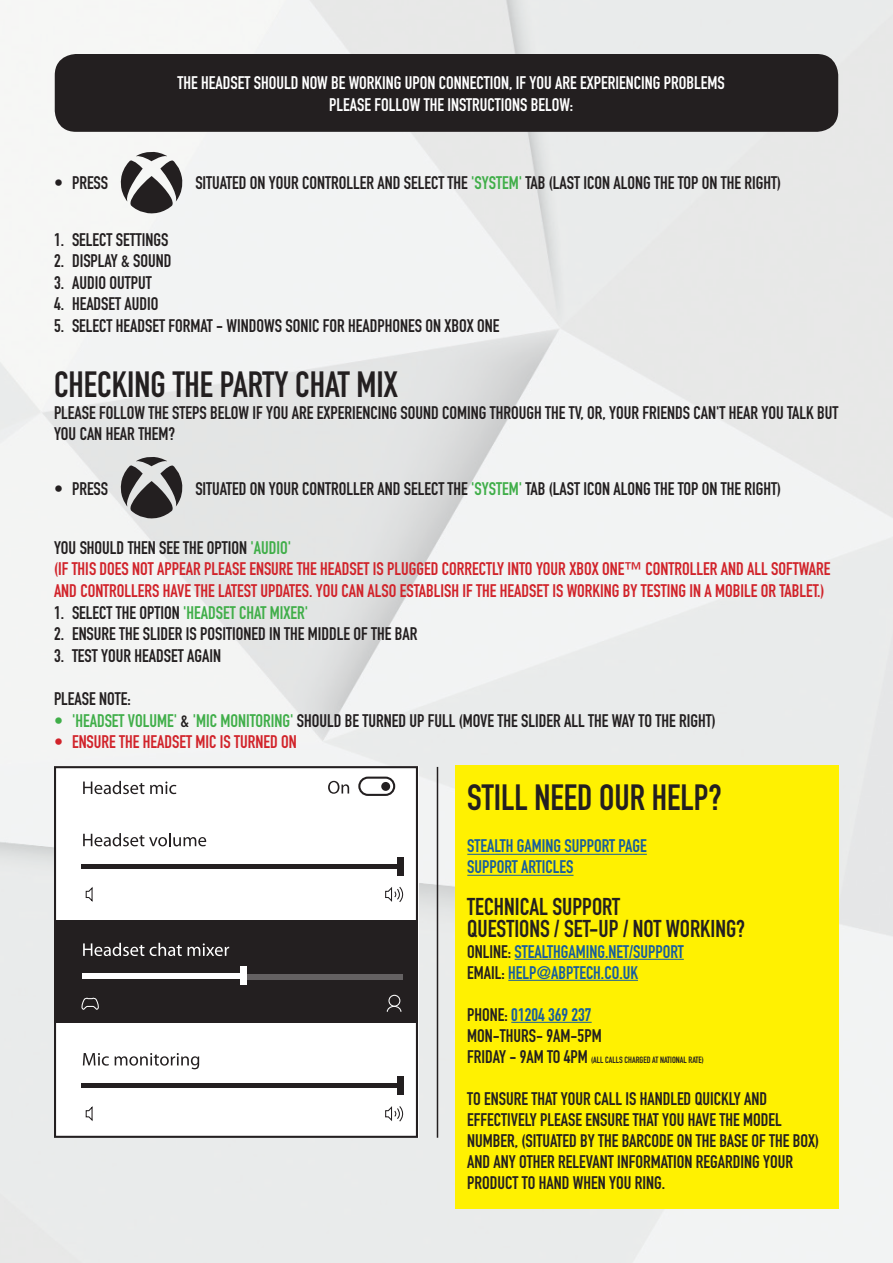
<style>
.page{position:relative;width:893px;height:1263px;background:#fff}
.page>*{position:absolute;margin:0;border:0;box-sizing:border-box;transform-origin:0 0}
.t1{font:700 36px "DIN Condensed";color:#231f20}
.t2{font:700 24px "DIN Condensed";color:#231f20}
.t3{font:700 18px/21.3px "DIN Condensed";color:#231f20}
.t4{font:700 18px/21.6px "DIN Condensed";color:#d1232a}
.t5{font:700 18px "DIN Condensed";color:#175d9e}
.t6{font:700 18px "DIN Condensed";color:#fff}
.t7{font:700 18px "DIN Condensed";color:#40ae49}
.t8{font:700 9px "DIN Condensed";color:#231f20}
.s1{color:#40ae49}
.s2{color:#231f20}
.s3{font-size:18px}
</style>
<div class="page">
<img style="left:0;top:0;width:893px;height:1263px">
<div style="left:455px;top:766px;width:384px;height:443px;background:#fff101"></div>
<div style="left:55px;top:54px;width:783px;height:78px;background:#231f20;border-radius:21px"></div>
<svg style="left:120px;top:151px;width:63px;height:63px"></svg>
<svg style="left:120px;top:456px;width:63px;height:63px;background:#828181"></svg>
<hr style="left:467px;top:854px;width:180px;height:1px;background:#175d9e">
<hr style="left:467px;top:875px;width:106px;height:1px;background:#175d9e">
<hr style="left:515px;top:959px;width:169px;height:1px;background:#175d9e">
<hr style="left:508px;top:980px;width:130px;height:1px;background:#175d9e">
<hr style="left:511px;top:1022px;width:81px;height:1px;background:#175d9e">
<div style="left:54px;top:766px;width:364px;height:372px;background:#fff"></div>
<div style="left:54px;top:766px;width:364px;height:372px;border:2px solid #231f20"></div>
<div style="left:55px;top:921px;width:362px;height:102px;background:#231f20"></div>
<div style="left:82px;top:864px;width:319px;height:5px;background:#231f20"></div>
<div style="left:397px;top:857px;width:6px;height:18px;background:#231f20"></div>
<div style="left:82px;top:974px;width:159px;height:5px;background:#fff"></div>
<div style="left:242px;top:974px;width:161px;height:5px;background:#646162"></div>
<div style="left:240px;top:967px;width:6px;height:18px;background:#fff"></div>
<div style="left:82px;top:1083px;width:319px;height:5px;background:#231f20"></div>
<div style="left:397px;top:1076px;width:6px;height:18px;background:#231f20"></div>
<div style="left:358px;top:777px;width:37px;height:19px;border:2px solid #231f20;border-radius:9px"></div>
<div style="left:381px;top:782px;width:9px;height:9px;background:#231f20;border-radius:50%"></div>
<svg style="left:83px;top:781px;width:61px;height:13px"></svg>
<svg style="left:150px;top:781px;width:26px;height:13px"></svg>
<svg style="left:83px;top:943px;width:61px;height:13px"></svg>
<svg style="left:150px;top:943px;width:32px;height:13px"></svg>
<svg style="left:188px;top:943px;width:41px;height:13px"></svg>
<svg style="left:83px;top:833px;width:123px;height:13px"></svg>
<svg style="left:83px;top:1053px;width:26px;height:13px"></svg>
<svg style="left:115px;top:1053px;width:84px;height:16px"></svg>
<svg style="left:328px;top:781px;width:21px;height:13px"></svg>
<svg style="left:85px;top:887px;width:8px;height:15px"></svg>
<svg style="left:81px;top:997px;width:18px;height:13px"></svg>
<div style="left:388px;top:995px;width:12px;height:12px;border:1px solid #fff;border-radius:50%"></div>
<svg style="left:386px;top:1005px;width:16px;height:7px"></svg>
<svg style="left:385px;top:887px;width:19px;height:15px"></svg>
<svg style="left:85px;top:1106px;width:8px;height:15px"></svg>
<svg style="left:385px;top:1106px;width:19px;height:16px"></svg>
<hr style="left:437px;top:767px;width:1px;height:371px;background:#231f20">
<p class="t6" style="left:177px;top:71px;width:549px">THE HEADSET SHOULD NOW BE WORKING UPON CONNECTION, IF YOU ARE EXPERIENCING PROBLEMS</p>
<p class="t6" style="left:329px;top:93px;width:245px">PLEASE FOLLOW THE INSTRUCTIONS BELOW:</p>
<p class="t3" style="left:54px;top:172px;width:56px">• PRESS</p>
<p class="t3" style="left:195px;top:172px;width:587px">SITUATED ON YOUR CONTROLLER AND SELECT THE <span class="s1">'SYSTEM'</span> TAB (LAST ICON ALONG THE TOP ON THE RIGHT)</p>
<p class="t3" style="left:54px;top:229px;width:116px">1. SELECT SETTINGS</p>
<p class="t3" style="left:54px;top:250px;width:119px">2. DISPLAY &amp; SOUND</p>
<p class="t3" style="left:54px;top:272px;width:99px">3. AUDIO OUTPUT</p>
<p class="t3" style="left:54px;top:293px;width:106px">4. HEADSET AUDIO</p>
<p class="t3" style="left:54px;top:315px;width:447px">5. SELECT HEADSET FORMAT - WINDOWS SONIC FOR HEADPHONES ON XBOX ONE</p>
<p class="t1" style="left:54px;top:360px;width:345px">CHECKING THE PARTY CHAT MIX</p>
<p class="t3" style="left:54px;top:401px;width:786px">PLEASE FOLLOW THE STEPS BELOW IF YOU ARE EXPERIENCING SOUND COMING THROUGH THE TV, OR, YOUR FRIENDS CAN'T HEAR YOU TALK BUT<br>YOU CAN HEAR THEM?</p>
<p class="t3" style="left:54px;top:478px;width:56px">• PRESS</p>
<p class="t3" style="left:195px;top:478px;width:587px">SITUATED ON YOUR CONTROLLER AND SELECT THE <span class="s1">'SYSTEM'</span> TAB (LAST ICON ALONG THE TOP ON THE RIGHT)</p>
<p class="t3" style="left:54px;top:537px;width:239px">YOU SHOULD THEN SEE THE OPTION <span class="s1">'AUDIO'</span></p>
<p class="t4" style="left:54px;top:558px;width:778px">(IF THIS DOES NOT APPEAR PLEASE ENSURE THE HEADSET IS PLUGGED CORRECTLY INTO YOUR XBOX ONE™ CONTROLLER AND ALL SOFTWARE<br>AND CONTROLLERS HAVE THE LATEST UPDATES. YOU CAN ALSO ESTABLISH IF THE HEADSET IS WORKING BY TESTING IN A MOBILE OR TABLET.)</p>
<p class="t7" style="left:54px;top:600px;width:256px"><span class="s2">1. SELECT THE OPTION</span> 'HEADSET CHAT MIXER'</p>
<p class="t3" style="left:54px;top:623px;width:365px">2. ENSURE THE SLIDER IS POSITIONED IN THE MIDDLE OF THE BAR</p>
<p class="t3" style="left:54px;top:645px;width:169px">3. TEST YOUR HEADSET AGAIN</p>
<p class="t3" style="left:54px;top:688px;width:78px">PLEASE NOTE:</p>
<p class="t3" style="left:54px;top:710px;width:663px"><span class="s1">• 'HEADSET VOLUME'</span> &amp; <span class="s1">'MIC MONITORING'</span> SHOULD BE TURNED UP FULL (MOVE THE SLIDER ALL THE WAY TO THE RIGHT)</p>
<p class="t4" style="left:54px;top:731px;width:244px">• ENSURE THE HEADSET MIC IS TURNED ON</p>
<p class="t1" style="left:467px;top:773px;width:256px">STILL NEED OUR HELP?</p>
<p class="t5" style="left:467px;top:834px;width:181px">STEALTH GAMING SUPPORT PAGE</p>
<p class="t5" style="left:467px;top:855px;width:108px">SUPPORT ARTICLES</p>
<p class="t2" style="left:467px;top:891px;width:154px">TECHNICAL SUPPORT</p>
<p class="t2" style="left:467px;top:912px;width:279px">QUESTIONS / SET-UP / NOT WORKING?</p>
<p class="t5" style="left:467px;top:939px;width:218px"><span class="s2">ONLINE:</span> STEALTHGAMING.NET/SUPPORT</p>
<p class="t5" style="left:467px;top:960px;width:172px"><span class="s2">EMAIL:</span> HELP@ABPTECH.CO.UK</p>
<p class="t5" style="left:467px;top:1002px;width:126px"><span class="s2">PHONE:</span> 01204 369 237</p>
<p class="t3" style="left:467px;top:1024px;width:136px">MON-THURS- 9AM-5PM</p>
<p class="t8" style="left:467px;top:1053px;width:238px"><span class="s3">FRIDAY - 9AM TO 4PM</span> (ALL CALLS CHARGED AT NATIONAL RATE)</p>
<p class="t3" style="left:467px;top:1087px;width:301px">TO ENSURE THAT YOUR CALL IS HANDLED QUICKLY AND</p>
<p class="t3" style="left:467px;top:1108px;width:316px">EFFECTIVELY PLEASE ENSURE THAT YOU HAVE THE MODEL</p>
<p class="t3" style="left:467px;top:1129px;width:353px">NUMBER, (SITUATED BY THE BARCODE ON THE BASE OF THE BOX)<br>AND ANY OTHER RELEVANT INFORMATION REGARDING YOUR<br>PRODUCT TO HAND WHEN YOU RING.</p>
</div>
